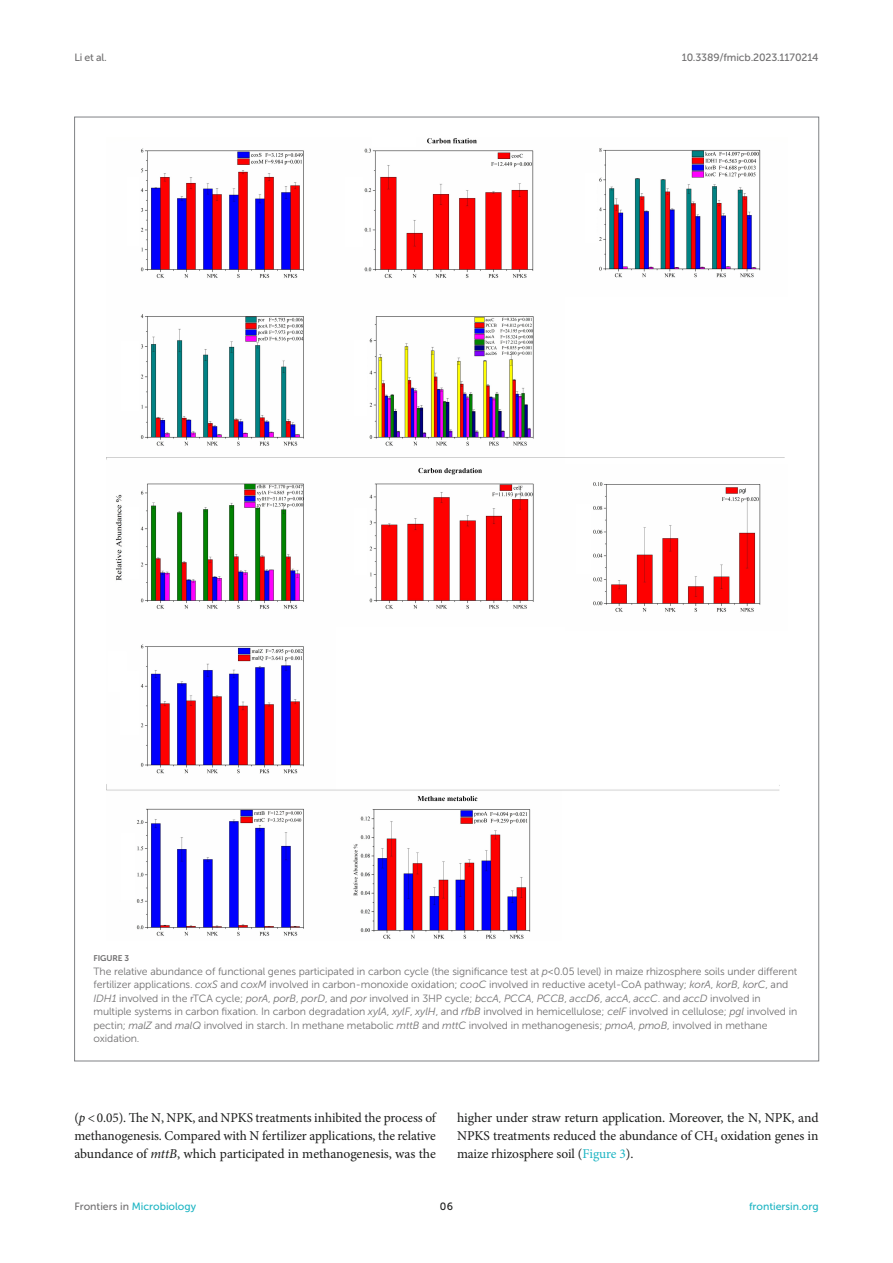
<style>
.page{position:relative;width:893px;height:1263px;background:#fff}
.page>*{position:absolute;margin:0;border:0;box-sizing:border-box;transform-origin:0 0}
.TEXT{font:13.5px/18px "Minion Pro";letter-spacing:-.005em;color:#1b1c1b;text-align:justify}
.FIG_LEG{font:10.5px/13.5px "Museo Sans 300";letter-spacing:-.01em;color:#706f70}
.t1{font:10.5px "Museo Sans 500";color:#1db5c3}
.t2{font:10.5px "Museo Sans 500";letter-spacing:-.015em;color:#706f70}
.t3{font:10.5px "Museo Sans 500";color:#1b1c1b}
.FIG_HD{font:8.25px "Museo Sans 700";letter-spacing:-.01em;color:#706f70}
.s1{font-style:italic}
.s2{color:#1db5c3}
.s3{color:#706f70}
</style>
<div class="page">
<img style="left:106px;top:138px;width:679px;height:801px">
<p class="t2" style="left:74px;top:51px;width:34px">Li et al.</p>
<p class="t2" style="left:682px;top:51px;width:138px">10.3389/fmicb.2023.1170214</p>
<p class="FIG_HD" style="left:94px;top:953px;width:37px">FIGURE 3</p>
<p class="FIG_LEG" style="left:94px;top:964px;width:705px">The relative abundance of functional genes participated in carbon cycle (the significance test at <span class="s1">p</span> &lt; 0.05 level) in maize rhizosphere soils under different fertilizer applications. <span class="s1">coxS</span> and <span class="s1">coxM</span> involved in carbon-monoxide oxidation; <span class="s1">cooC</span> involved in reductive acetyl-CoA pathway; <span class="s1">korA</span>, <span class="s1">korB</span>, <span class="s1">korC</span>, and <span class="s1">IDH1</span> involved in the rTCA cycle; <span class="s1">porA</span>, <span class="s1">porB</span>, <span class="s1">porD</span>, and <span class="s1">por</span> involved in 3HP cycle; <span class="s1">bccA</span>, <span class="s1">PCCA</span>, <span class="s1">PCCB</span>, <span class="s1">accD6</span>, <span class="s1">accA</span>, <span class="s1">accC</span>. and <span class="s1">accD</span> involved in multiple systems in carbon fixation. In carbon degradation <span class="s1">xylA</span>, <span class="s1">xylF</span>, <span class="s1">xylH</span>, and <span class="s1">rfbB</span> involved in hemicellulose; <span class="s1">celF</span> involved in cellulose; <span class="s1">pgl</span> involved in pectin; <span class="s1">malZ</span> and <span class="s1">malQ</span> involved in starch. In methane metabolic <span class="s1">mttB</span> and <span class="s1">mttC</span> involved in methanogenesis; <span class="s1">pmoA</span>, <span class="s1">pmoB</span>, involved in methane oxidation.</p>
<p class="TEXT" style="left:74px;top:1109px;width:363px">(<span class="s1">p</span> &lt;0.05). The N, NPK, and NPKS treatments inhibited the process of methanogenesis. Compared with N fertilizer applications, the relative abundance of <span class="s1">mttB</span>, which participated in methanogenesis, was the</p>
<p class="TEXT" style="left:457px;top:1109px;width:363px">higher under straw return application. Moreover, the N, NPK, and NPKS treatments reduced the abundance of CH<sub>4</sub> oxidation genes in maize rhizosphere soil (<span class="s2">Figure 3</span>).</p>
<p class="t1" style="left:74px;top:1200px;width:123px"><span class="s3">Frontiers in</span> Microbiology</p>
<p class="t3" style="left:440px;top:1200px;width:15px">06</p>
<p class="t1" style="left:749px;top:1200px;width:71px">frontiersin.org</p>
</div>
